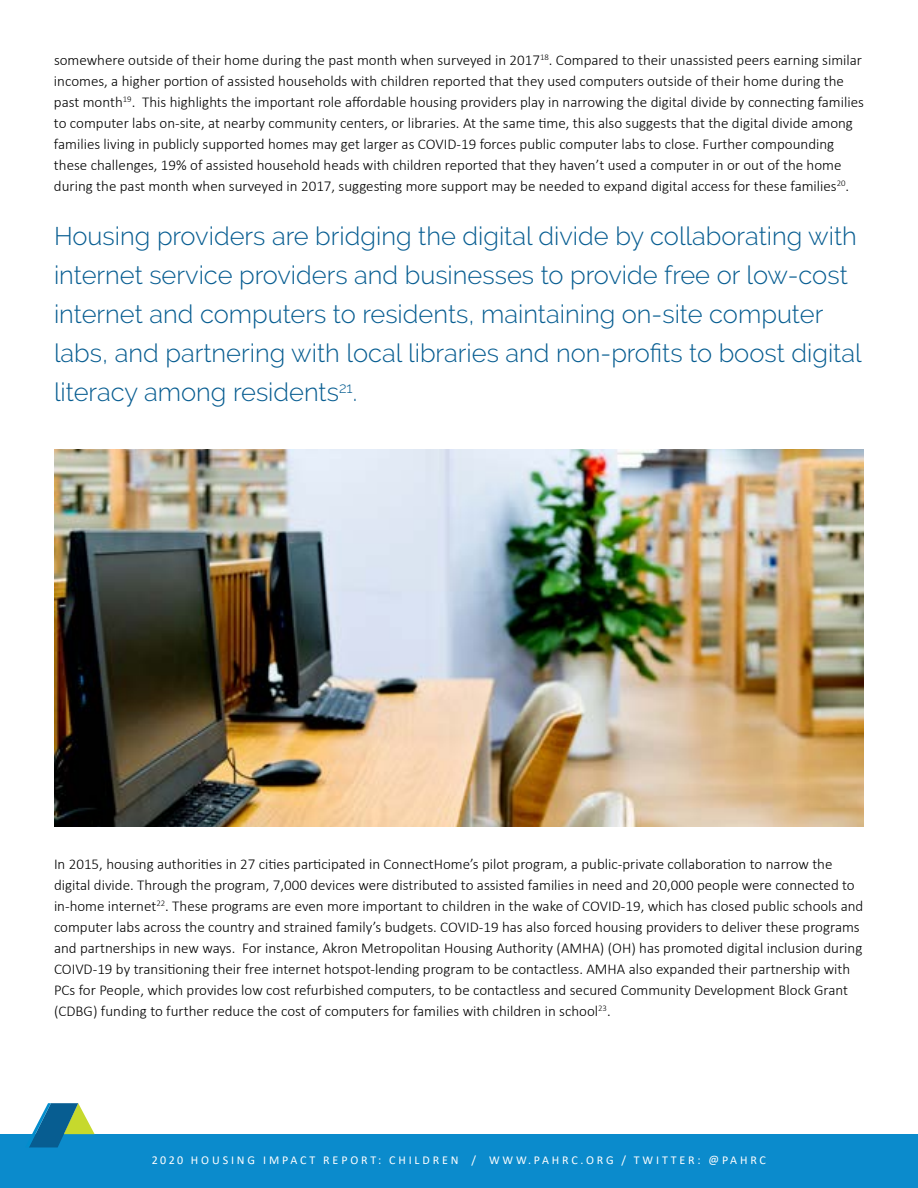
<style>
.page{position:relative;width:918px;height:1188px;background:#fff}
.page>*{position:absolute;margin:0;border:0;box-sizing:border-box;transform-origin:0 0}
.t1{font:300 25.5px/39px "Raleway";color:#075d91}
.t2{font:300 15px/21px "Calibri";color:#000}
.t3{font:12px "Calibri";letter-spacing:.24em;color:#fff}
</style>
<div class="page">
<div style="left:0;top:1134px;width:918px;height:54px;background:#0b8bcc"></div>
<svg style="left:29px;top:1103px;width:66px;height:44px"></svg>
<img style="left:54px;top:449px;width:810px;height:377px">
<p class="t2" style="left:54px;top:50px;width:812px">somewhere outside of their home during the past month when surveyed in 2017<sup>18</sup>. Compared to their unassisted peers earning similar incomes, a higher portion of assisted households with children reported that they used computers outside of their home during the past month<sup>19</sup>. This highlights the important role affordable housing providers play in narrowing the digital divide by connecting families to computer labs on-site, at nearby community centers, or libraries. At the same time, this also suggests that the digital divide among families living in publicly supported homes may get larger as COVID-19 forces public computer labs to close. Further compounding these challenges, 19% of assisted household heads with children reported that they haven’t used a computer in or out of the home during the past month when surveyed in 2017, suggesting more support may be needed to expand digital access for these families<sup>20</sup>.</p>
<p class="t1" style="left:54px;top:217px;width:809px">Housing providers are bridging the digital divide by collaborating with internet service providers and businesses to provide free or low-cost internet and computers to residents, maintaining on-site computer labs, and partnering with local libraries and non-profits to boost digital literacy among residents<sup>21</sup>.</p>
<p class="t2" style="left:54px;top:854px;width:811px">In 2015, housing authorities in 27 cities participated in ConnectHome’s pilot program, a public-private collaboration to narrow the digital divide. Through the program, 7,000 devices were distributed to assisted families in need and 20,000 people were connected to in-home internet<sup>22</sup>. These programs are even more important to children in the wake of COVID-19, which has closed public schools and computer labs across the country and strained family’s budgets. COVID-19 has also forced housing providers to deliver these programs and partnerships in new ways. For instance, Akron Metropolitan Housing Authority (AMHA) (OH) has promoted digital inclusion during COIVD-19 by transitioning their free internet hotspot-lending program to be contactless. AMHA also expanded their partnership with PCs for People, which provides low cost refurbished computers, to be contactless and secured Community Development Block Grant (CDBG) funding to further reduce the cost of computers for families with children in school<sup>23</sup>.</p>
<p class="t3" style="left:152px;top:1151px;width:616px">2020 HOUSING IMPACT REPORT: CHILDREN / WWW.PAHRC.ORG / TWITTER: @PAHRC</p>
</div>
